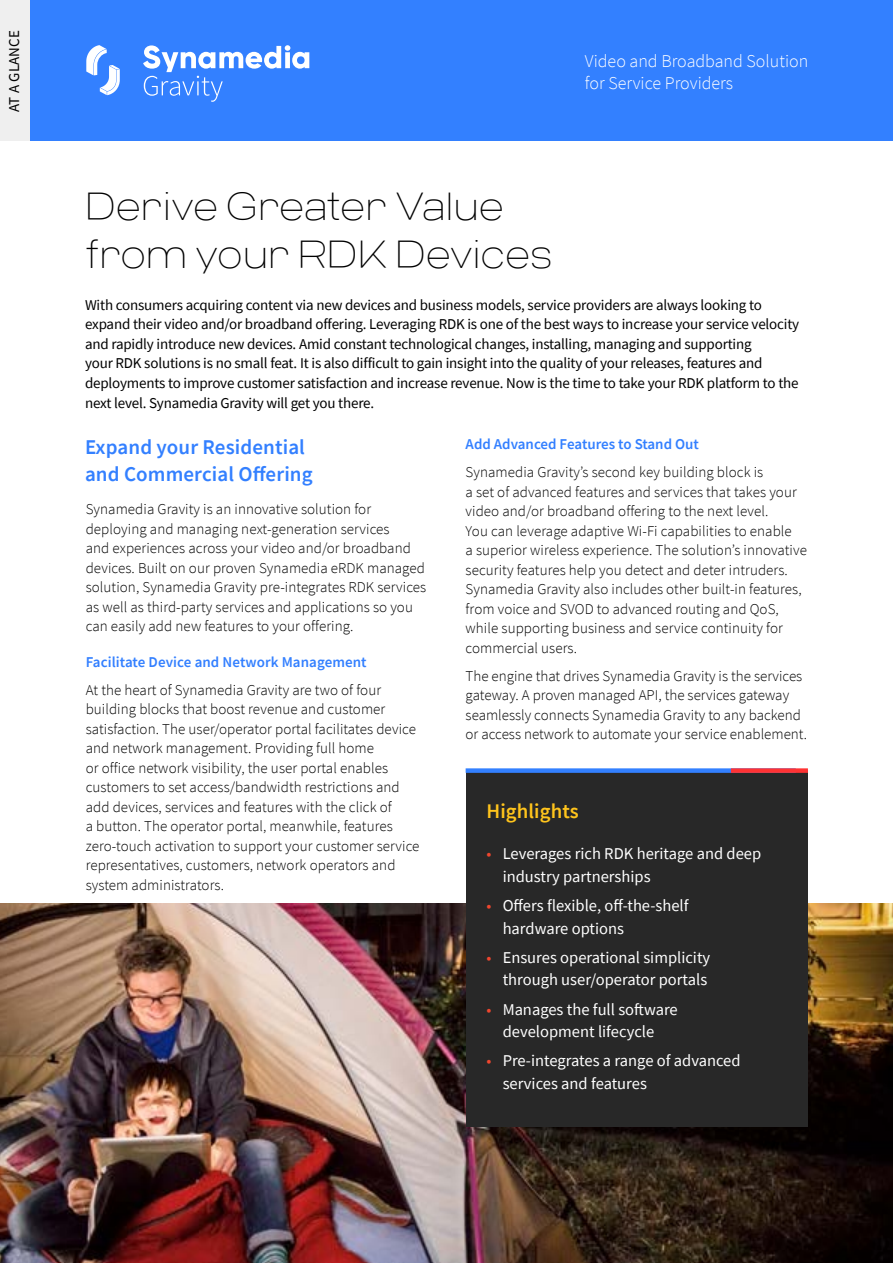
<style>
.page{position:relative;width:893px;height:1263px;background:#fff}
.page>*{position:absolute;margin:0;border:0;box-sizing:border-box;transform-origin:0 0}
.t1{font:100 39px/48px "Criteria CF";color:#000}
.t2{font:600 21px/27px "Source Sans Pro";letter-spacing:.005em;color:#3380ff}
.t3{font:600 20.7px "Source Sans Pro";letter-spacing:.005em;color:#ffc41c}
.t4{font:300 18px/21.6px "Source Sans Pro";color:#fff}
.t5{font:16.5px/22.5px "Source Sans Pro";color:#fff}
.t6{font:300 15px/19.5px "Source Sans Pro";letter-spacing:.005em;color:#000}
.t7{font:15px/19.5px "Source Sans Pro";letter-spacing:-.01em;color:#000}
.t8{font:600 15px "Source Sans Pro";color:#3380ff}
.t9{font:15px "Source Sans Pro";letter-spacing:.01em;color:#000}
.s1{color:#ef462e}
</style>
<div class="page">
<div style="left:0;top:0;width:893px;height:141px;background:#3380ff"></div>
<img style="left:0;top:904px;width:893px;height:359px">
<div style="left:466px;top:771px;width:342px;height:356px;background:#282828"></div>
<div style="left:466px;top:768px;width:330px;height:5px;background:#3380ff"></div>
<div style="left:731px;top:768px;width:77px;height:5px;background:#f33"></div>
<div style="left:0;top:0;width:29px;height:141px;background:#efefef"></div>
<svg style="left:86px;top:45px;width:34px;height:50px"></svg>
<svg style="left:143px;top:45px;width:166px;height:57px"></svg>
<p class="t9" style="left:5px;top:112px;width:83px;rotate:-90deg">AT A GLANCE</p>
<p class="t4" style="left:585px;top:51px;width:225px">Video and Broadband Solution for Service Providers</p>
<h1 class="t1" style="left:85px;top:182px;width:469px">Derive Greater Value from your RDK Devices</h1>
<p class="t7" style="left:85px;top:295px;width:716px">With consumers acquiring content via new devices and business models, service providers are always looking to expand their video and/or broadband offering. Leveraging RDK is one of the best ways to increase your service velocity and rapidly introduce new devices. Amid constant technological changes, installing, managing and supporting<br>your RDK solutions is no small feat. It is also difficult to gain insight into the quality of your releases, features and deployments to improve customer satisfaction and increase revenue. Now is the time to take your RDK platform to the next level. Synamedia Gravity will get you there.</p>
<h2 class="t2" style="left:85px;top:433px;width:229px">Expand your Residential and Commercial Offering</h2>
<p class="t6" style="left:86px;top:499px;width:342px">Synamedia Gravity is an innovative solution for deploying and managing next-generation services<br>and experiences across your video and/or broadband devices. Built on our proven Synamedia eRDK managed solution, Synamedia Gravity pre-integrates RDK services as well as third-party services and applications so you can easily add new features to your offering.</p>
<p class="t8" style="left:86px;top:652px;width:282px">Facilitate Device and Network Management</p>
<p class="t6" style="left:86px;top:680px;width:335px">At the heart of Synamedia Gravity are two of four building blocks that boost revenue and customer satisfaction. The user/operator portal facilitates device and network management. Providing full home<br>or office network visibility, the user portal enables customers to set access/bandwidth restrictions and add devices, services and features with the click of<br>a button. The operator portal, meanwhile, features zero-touch activation to support your customer service representatives, customers, network operators and system administrators.</p>
<p class="t8" style="left:466px;top:434px;width:235px">Add Advanced Features to Stand Out</p>
<p class="t6" style="left:466px;top:462px;width:343px">Synamedia Gravity’s second key building block is<br>a set of advanced features and services that takes your video and/or broadband offering to the next level.<br>You can leverage adaptive Wi-Fi capabilities to enable<br>a superior wireless experience. The solution’s innovative security features help you detect and deter intruders.<br>Synamedia Gravity also includes other built-in features, from voice and SVOD to advanced routing and QoS, while supporting business and service continuity for commercial users.</p>
<p class="t6" style="left:466px;top:666px;width:343px">The engine that drives Synamedia Gravity is the services gateway. A proven managed API, the services gateway seamlessly connects Synamedia Gravity to any backend or access network to automate your service enablement.</p>
<h3 class="t3" style="left:486px;top:797px;width:94px">Highlights</h3>
<p class="t5" style="left:503px;top:842px;width:260px;text-indent:-16px"><span class="s1">•</span> Leverages rich RDK heritage and deep industry partnerships</p>
<p class="t5" style="left:503px;top:894px;width:187px;text-indent:-16px"><span class="s1">•</span> Offers flexible, off-the-shelf hardware options</p>
<p class="t5" style="left:486px;top:946px;width:225px;text-align:right"><span class="s1">•</span> Ensures operational simplicity through user/operator portals</p>
<p class="t5" style="left:486px;top:998px;width:193px;text-align:center"><span class="s1">•</span> Manages the full software development lifecycle</p>
<p class="t5" style="left:503px;top:1049px;width:239px;text-indent:-16px"><span class="s1">•</span> Pre-integrates a range of advanced services and features</p>
</div>
